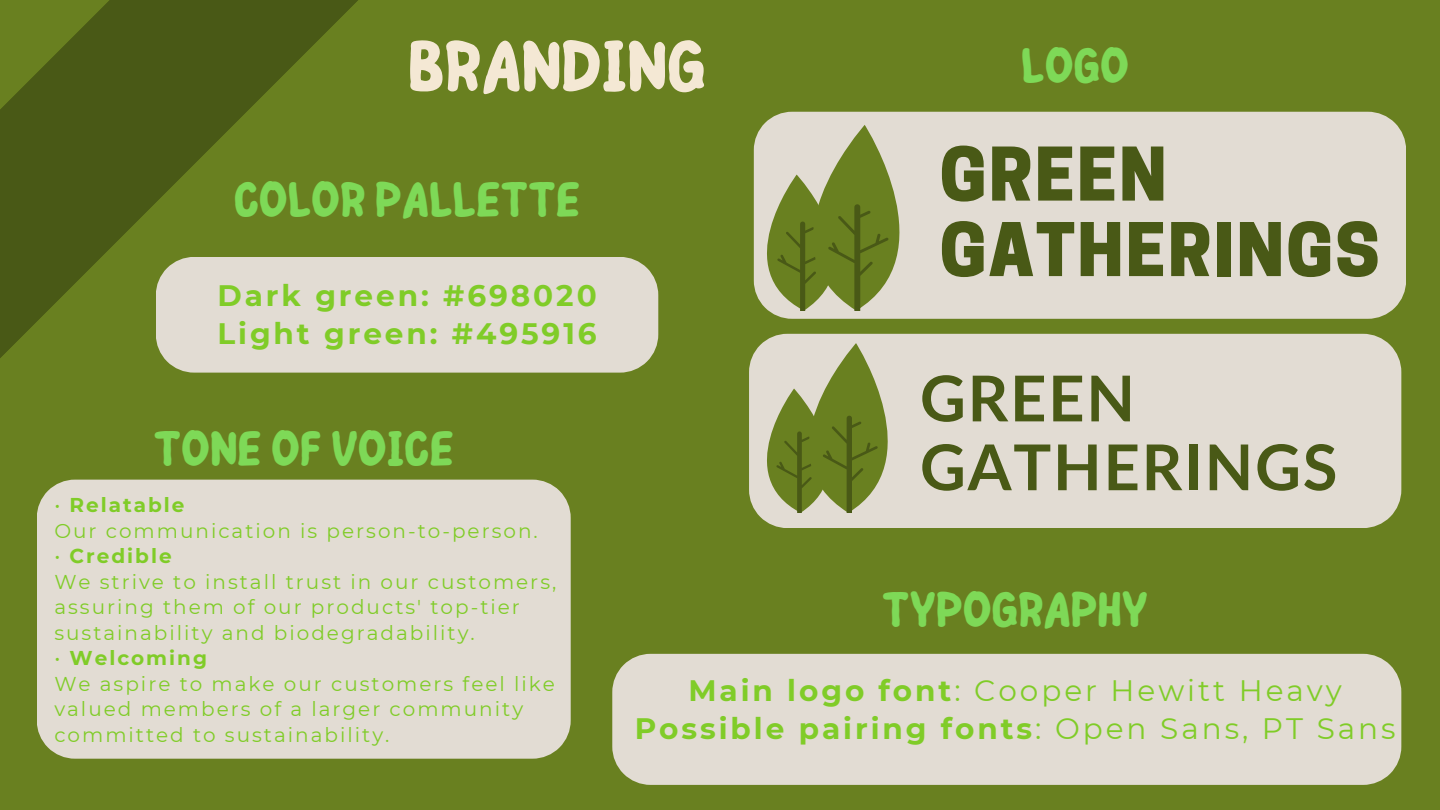
<style>
.page{position:relative;width:1440px;height:810px;background:#698020}
.page>*{position:absolute;margin:0;border:0;box-sizing:border-box;transform-origin:0 0}
.t1{font:700 73.1px "Childos Arabic";letter-spacing:-.03em;color:#f4e8d4}
.t2{font:800 69.3px/75.5px "Cooper Hewitt";letter-spacing:.03em;color:#495916}
.t3{font:700 63.2px/68.9px "Lato";letter-spacing:.03em;color:#495916}
.t4{font:700 50px "Childos Arabic";letter-spacing:-.03em;color:#7ed957}
.t5{font:700 29.5px "Montserrat";letter-spacing:.1em;color:#80cc28}
.t6{font:29.5px "Montserrat";letter-spacing:.1em;color:#80cc28}
.t7{font:20px/25.5px "Montserrat";letter-spacing:.1em;color:#80cc28}
.t8{font:700 20px "Montserrat";letter-spacing:.1em;color:#80cc28}
.s1{font-weight:400}
.s2{font-weight:700}
</style>
<div class="page">
<div style="left:427px;top:257px;width:231px;height:116px;background:#e2dcd3"></div>
<svg style="left:427px;top:257px;width:21px;height:39px"></svg>
<svg style="left:0;top:0;width:427px;height:373px"></svg>
<div style="left:754px;top:112px;width:652px;height:207px;background:#e2dcd3"></div>
<div style="left:612px;top:654px;width:789px;height:131px;background:#e2dcd3"></div>
<div style="left:37px;top:480px;width:534px;height:279px;background:#e2dcd3"></div>
<div style="left:749px;top:334px;width:652px;height:194px;background:#e2dcd3"></div>
<svg style="left:767px;top:125px;width:132px;height:186px"></svg>
<svg style="left:767px;top:343px;width:121px;height:169px"></svg>
<p class="t1" style="left:407px;top:15px;width:301px">BRANDING</p>
<p class="t4" style="left:233px;top:164px;width:349px">COLOR PALLETTE</p>
<p class="t5" style="left:217px;top:277px;width:381px">Dark green: #698020</p>
<p class="t5" style="left:217px;top:315px;width:381px">Light green: #495916</p>
<p class="t4" style="left:153px;top:413px;width:303px">TONE OF VOICE</p>
<p class="t4" style="left:1021px;top:31px;width:111px">LOGO</p>
<p class="t2" style="left:940px;top:146px;width:442px">GREEN<br>GATHERINGS</p>
<p class="t3" style="left:920px;top:362px;width:419px">GREEN<br>GATHERINGS</p>
<p class="t8" style="left:54px;top:493px;width:132px"><span class="s1">•</span> Relatable</p>
<p class="t7" style="left:54px;top:518px;width:485px">Our communication is person-to-person.</p>
<p class="t8" style="left:54px;top:544px;width:119px"><span class="s1">•</span> Credible</p>
<p class="t7" style="left:54px;top:569px;width:504px">We strive to install trust in our customers, assuring them of our products' top-tier sustainability and biodegradability.</p>
<p class="t8" style="left:54px;top:646px;width:154px"><span class="s1">•</span> Welcoming</p>
<p class="t7" style="left:54px;top:671px;width:502px">We aspire to make our customers feel like valued members of a larger community committed to sustainability.</p>
<p class="t4" style="left:881px;top:575px;width:269px">TYPOGRAPHY</p>
<p class="t6" style="left:688px;top:672px;width:655px"><span class="s2">Main logo font</span>: Cooper Hewitt Heavy</p>
<p class="t5" style="left:635px;top:711px;width:762px">Possible pairing fonts<span class="s1">: Open Sans, PT Sans</span></p>
</div>
